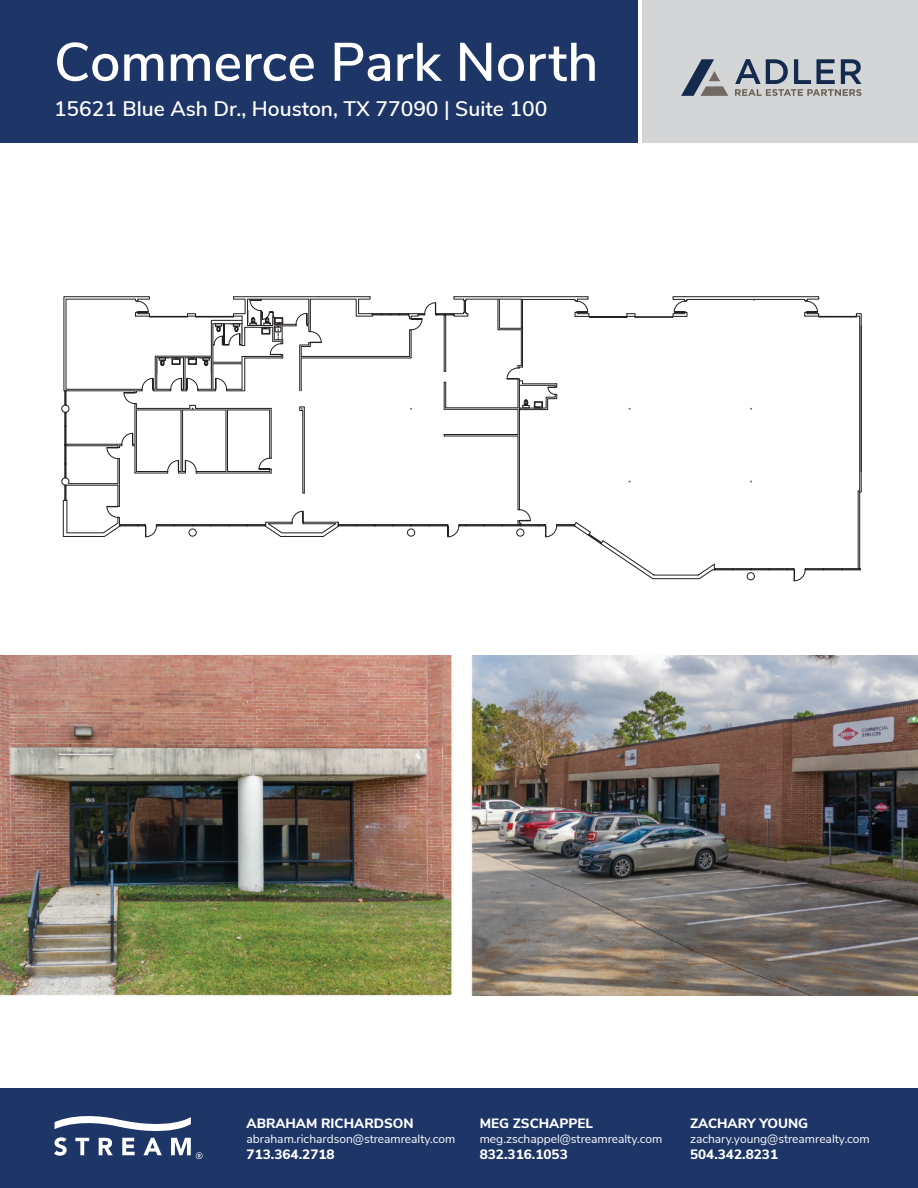
<style>
.page{position:relative;width:918px;height:1188px;background:#fff}
.page>*{position:absolute;margin:0;border:0;box-sizing:border-box;transform-origin:0 0}
.t1{font:600 54px "Nunito Sans";color:#fff}
.t2{font:600 21px "Nunito Sans";color:#fff}
.t3{font:800 13.5px "Nunito Sans";color:#fff}
.t4{font:12px "Nunito Sans";color:#fff}
</style>
<div class="page">
<div style="left:643px;top:0;width:275px;height:143px;background:#d4d5d7"></div>
<svg style="left:735px;top:59px;width:127px;height:37px"></svg>
<svg style="left:681px;top:59px;width:47px;height:37px"></svg>
<svg style="left:61px;top:296px;width:801px;height:285px"></svg>
<img style="left:471px;top:656px;width:447px;height:340px">
<img style="left:0;top:656px;width:453px;height:341px">
<div style="left:0;top:1089px;width:918px;height:99px;background:#1e3568"></div>
<svg style="left:54px;top:1116px;width:149px;height:43px"></svg>
<div style="left:0;top:0;width:637px;height:143px;background:#1e3568"></div>
<p class="t1" style="left:54px;top:23px;width:546px">Commerce Park North</p>
<p class="t2" style="left:54px;top:94px;width:495px">15621 Blue Ash Dr., Houston, TX 77090 | Suite 100</p>
<p class="t3" style="left:247px;top:1114px;width:169px">ABRAHAM RICHARDSON</p>
<p class="t4" style="left:247px;top:1130px;width:210px">abraham.richardson@streamrealty.com</p>
<p class="t3" style="left:247px;top:1144px;width:90px">713.364.2718</p>
<p class="t3" style="left:480px;top:1114px;width:115px">MEG ZSCHAPPEL</p>
<p class="t4" style="left:480px;top:1130px;width:184px">meg.zschappel@streamrealty.com</p>
<p class="t3" style="left:480px;top:1144px;width:90px">832.316.1053</p>
<p class="t3" style="left:690px;top:1114px;width:120px">ZACHARY YOUNG</p>
<p class="t4" style="left:690px;top:1130px;width:181px">zachary.young@streamrealty.com</p>
<p class="t3" style="left:690px;top:1144px;width:90px">504.342.8231</p>
</div>
